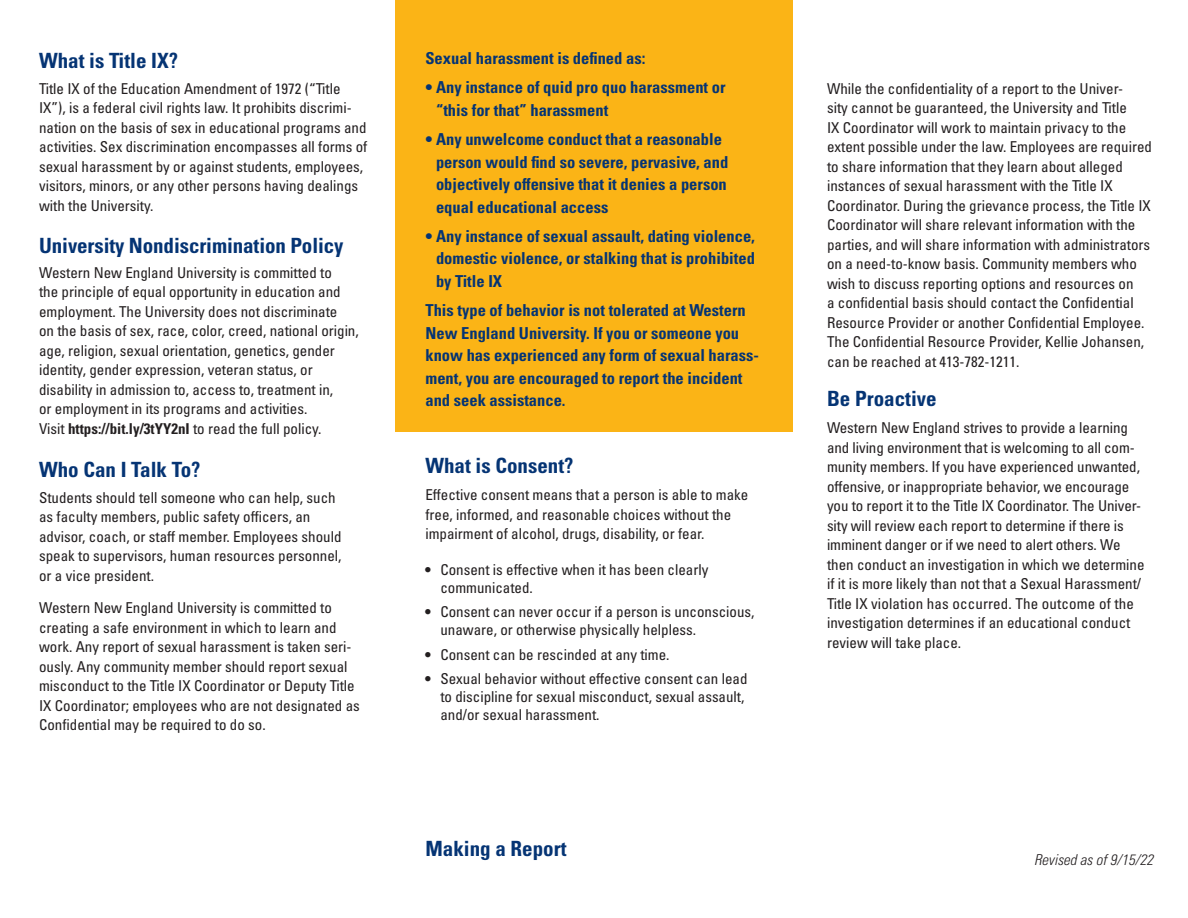
<style>
.page{position:relative;width:1188px;height:918px;background:#fff}
.page>*{position:absolute;margin:0;border:0;box-sizing:border-box;transform-origin:0 0}
.t1{font:700 condensed 21px "Univers LT Pro";color:#053474}
.t2{font:700 condensed 16.5px/22.5px "Univers LT Pro";color:#053474}
.t3{font:condensed 15px/19.5px "Univers LT Pro";color:#231f20}
.t4{font:italic 300 condensed 15px "Univers LT Pro";color:#231f20}
.s1{font-weight:700}
</style>
<div class="page">
<div style="left:396px;top:0;width:397px;height:431px;background:#fbb416"></div>
<p class="t1" style="left:39px;top:48px;width:140px">What is Title IX?</p>
<p class="t3" style="left:39px;top:78px;width:330px">Title IX of the Education Amendment of 1972 (“Title IX”), is a federal civil rights law. It prohibits discrimi&shy;nation on the basis of sex in educational programs and activities. Sex discrimination encompasses all forms of sexual harassment by or against students, employees, visitors, minors, or any other persons having dealings with the University.</p>
<p class="t1" style="left:39px;top:232px;width:306px">University Nondiscrimination Policy</p>
<p class="t3" style="left:39px;top:262px;width:321px">Western New England University is committed to<br>the principle of equal opportunity in education and employment. The University does not discriminate<br>on the basis of sex, race, color, creed, national origin, age, religion, sexual orientation, genetics, gender identity, gender expression, veteran status, or disability in admission to, access to, treatment in,<br>or employment in its programs and activities.<br>Visit <span class="s1">https://bit.ly/3tYY2nI</span> to read the full policy.</p>
<p class="t1" style="left:39px;top:457px;width:163px">Who Can I Talk To?</p>
<p class="t3" style="left:39px;top:487px;width:304px">Students should tell someone who can help, such as faculty members, public safety officers, an advisor, coach, or staff member. Employees should speak to supervisors, human resources personnel, or a vice president.</p>
<p class="t3" style="left:39px;top:598px;width:322px">Western New England University is committed to creating a safe environment in which to learn and work. Any report of sexual harassment is taken seri&shy;ously. Any community member should report sexual misconduct to the Title IX Coordinator or Deputy Title IX Coordinator; employees who are not designated as Confidential may be required to do so.</p>
<p class="t2" style="left:425px;top:47px;width:221px">Sexual harassment is defined as:</p>
<p class="t2" style="left:436px;top:76px;width:291px;text-indent:-11px">• Any instance of quid pro quo harassment or “this for that” harassment</p>
<p class="t2" style="left:436px;top:128px;width:294px;text-indent:-11px">• Any unwelcome conduct that a reasonable person would find so severe, pervasive, and objectively offensive that it denies a person equal educational access</p>
<p class="t2" style="left:436px;top:224px;width:320px;text-align:justify;text-indent:-11px">• Any instance of sexual assault, dating violence, domestic violence, or stalking that is prohibited by Title IX</p>
<p class="t2" style="left:425px;top:299px;width:335px">This type of behavior is not tolerated at Western New England University. If you or someone you know has experienced any form of sexual harass&shy;ment, you are encouraged to report the incident and seek assistance.</p>
<p class="t1" style="left:425px;top:452px;width:150px">What is Consent?</p>
<p class="t3" style="left:425px;top:485px;width:324px">Effective consent means that a person is able to make free, informed, and reasonable choices without the impairment of alcohol, drugs, disability, or fear.</p>
<p class="t3" style="left:440px;top:560px;width:269px;line-height:18px;text-indent:-15px">• Consent is effective when it has been clearly communicated.</p>
<p class="t3" style="left:440px;top:603px;width:316px;line-height:18px;text-indent:-15px">• Consent can never occur if a person is unconscious, unaware, or otherwise physically helpless.</p>
<p class="t3" style="left:425px;top:644px;width:246px">• Consent can be rescinded at any time.</p>
<p class="t3" style="left:440px;top:670px;width:309px;line-height:18px;text-indent:-15px">• Sexual behavior without effective consent can lead to discipline for sexual misconduct, sexual assault, and/or sexual harassment.</p>
<p class="t1" style="left:425px;top:835px;width:143px">Making a Report</p>
<p class="t3" style="left:827px;top:78px;width:327px">While the confidentiality of a report to the Univer-<br>sity cannot be guaranteed, the University and Title<br>IX Coordinator will work to maintain privacy to the extent possible under the law. Employees are required to share information that they learn about alleged instances of sexual harassment with the Title IX Coordinator. During the grievance process, the Title IX Coordinator will share relevant information with the parties, and will share information with administrators on a need-to-know basis. Community members who wish to discuss reporting options and resources on<br>a confidential basis should contact the Confidential Resource Provider or another Confidential Employee.<br>The Confidential Resource Provider, Kellie Johansen, can be reached at 413-782-1211.</p>
<p class="t1" style="left:827px;top:385px;width:111px">Be Proactive</p>
<p class="t3" style="left:827px;top:418px;width:319px">Western New England strives to provide a learning and living environment that is welcoming to all com&shy;munity members. If you have experienced unwanted, offensive, or inappropriate behavior, we encourage you to report it to the Title IX Coordinator. The Univer&shy;sity will review each report to determine if there is imminent danger or if we need to alert others. We then conduct an investigation in which we determine if it is more likely than not that a Sexual Harassment/ Title IX violation has occurred. The outcome of the investigation determines if an educational conduct review will take place.</p>
<p class="t4" style="left:1034px;top:849px;width:121px">Revised as of 9/15/22</p>
</div>
